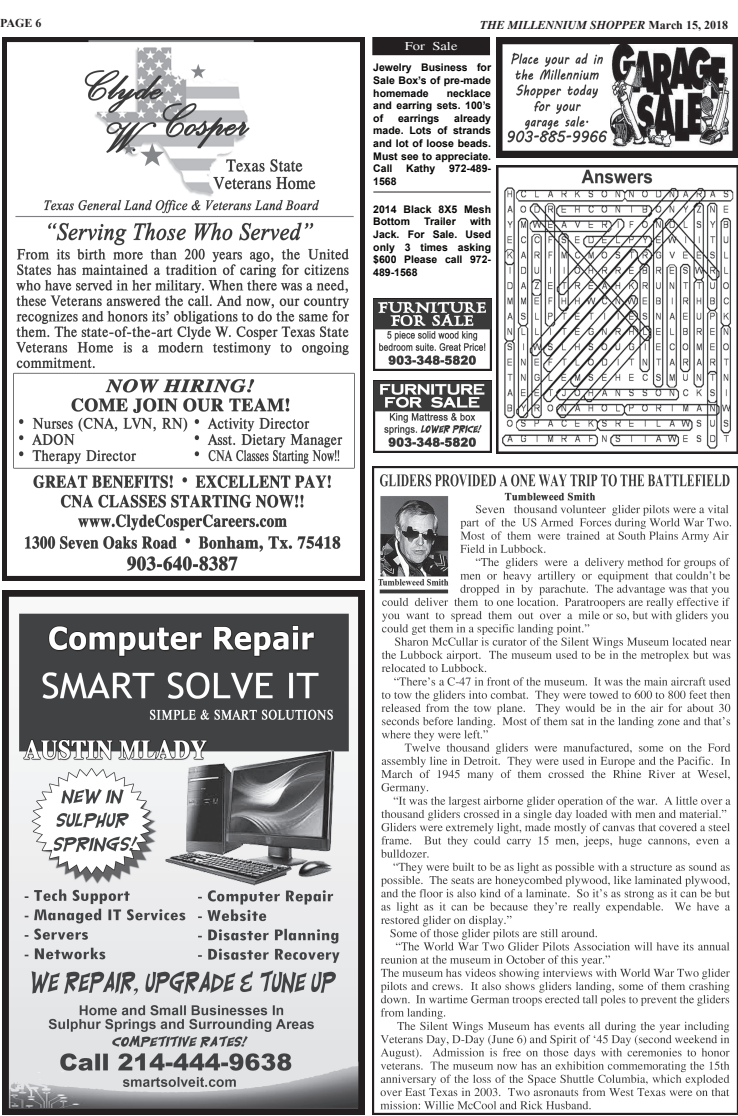
<style>
.page{position:relative;width:738px;height:1116px;background:#fff}
.page>*{position:absolute;margin:0;border:0;box-sizing:border-box;transform-origin:0 0}
.t1{font:12.1px "Times";color:#fff;scale:1.2 1}
.t2{font:italic 700 12px "Times New Roman";color:#231f20}
.t3{font:700 12px "Times New Roman";color:#231f20}
.t4{font:700 10.5px/12.6px "Arial";color:#040503;text-align:justify}
.s1{font-style:normal}
</style>
<div class="page">
<div style="left:373px;top:38px;width:117px;height:17px;background:#231f20"></div>
<div style="left:372px;top:37px;width:118px;height:18px;border:1px solid #231f20"></div>
<img style="left:2px;top:38px;width:362px;height:543px">
<img style="left:2px;top:591px;width:362px;height:524px">
<img style="left:373px;top:466px;width:365px;height:648px">
<img style="left:497px;top:166px;width:241px;height:288px">
<hr style="left:373px;top:192px;width:118px;height:1px;background:#231f20">
<img style="left:497px;top:37px;width:241px;height:120px">
<img style="left:373px;top:298px;width:118px;height:72px">
<img style="left:374px;top:381px;width:118px;height:72px">
<p class="t3" style="left:0;top:14px;width:43px">PAGE 6</p>
<p class="t2" style="left:480px;top:17px;width:249px">THE MILLENNIUM SHOPPER <span class="s1">March 15, 2018</span></p>
<p class="t1" style="left:405px;top:39px;width:45px">For Sale</p>
<p class="t4" style="left:373px;top:62px;width:119px">Jewelry Business for Sale Box’s of pre-made homemade</p>
<p class="t4" style="left:373px;top:87px;width:119px;text-indent:73px">necklace and earring sets. 100’s of</p>
<p class="t4" style="left:373px;top:112px;width:119px;text-indent:81px">already made. Lots of strands and lot of loose beads.<br>Must see to appreciate.<br>Call</p>
<p class="t4" style="left:398px;top:112px;width:43px">earrings</p>
<p class="t4" style="left:406px;top:163px;width:31px">Kathy</p>
<p class="t4" style="left:449px;top:163px;width:44px">972-489-</p>
<p class="t4" style="left:373px;top:175px;width:25px">1568</p>
<p class="t4" style="left:373px;top:203px;width:119px">2014 Black 8X5 Mesh<br>Bottom</p>
<p class="t4" style="left:373px;top:216px;width:119px;text-indent:97px">with Jack. For Sale. Used only 3 times asking $600 Please call 972- 489-1568</p>
<p class="t4" style="left:424px;top:216px;width:33px">Trailer</p>
</div>
